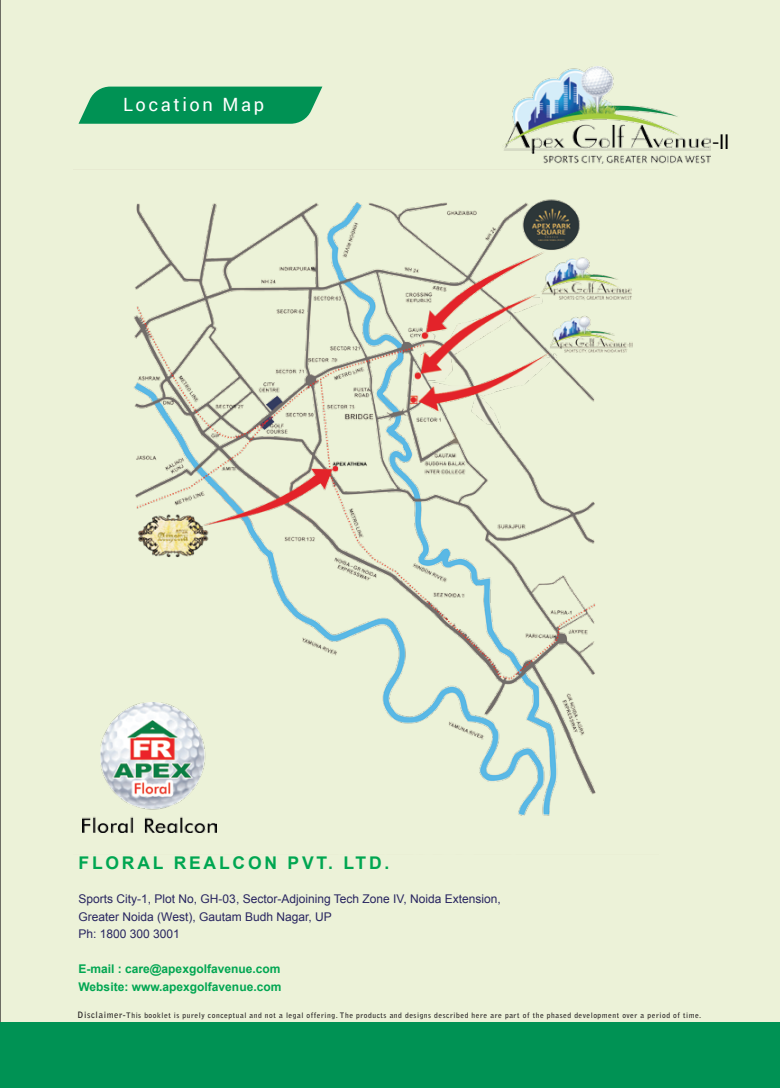
<style>
.page{position:relative;width:780px;height:1088px;background:#fff}
.page>*{position:absolute;margin:0;border:0;box-sizing:border-box;transform-origin:0 0}
.t1{font:21.75px "Myriad Pro";color:#010101}
.t2{font:18.25px "Roboto";letter-spacing:.14em;color:#fff}
.t3{font:700 17.5px "Arial";letter-spacing:.16em;color:#00a651}
.t4{font:12px/17.5px "Arial";color:#282560}
.t5{font:700 12px/17.5px "Arial";color:#00a651}
.t6{font:700 7.5px "Bell Gothic Std";letter-spacing:.07em;color:#231f20}
.s1{font-size:8.75px}
</style>
<div class="page">
<div style="left:0;top:0;width:780px;height:1023px;background:#ecf2d8"></div>
<div style="left:0;top:1023px;width:780px;height:65px;background:#009254"></div>
<svg style="left:78px;top:87px;width:244px;height:37px;background:#149a5f"></svg>
<img style="left:74px;top:169px;width:585px;height:685px">
<img style="left:501px;top:67px;width:209px;height:96px">
<img style="left:82px;top:702px;width:134px;height:130px">
<h2 class="t2" style="left:123px;top:92px;width:143px">Location Map</h2>
<h1 class="t1" style="left:712px;top:128px;width:19px">-II</h1>
<h3 class="t3" style="left:78px;top:851px;width:312px">FLORAL REALCON PVT. LTD.</h3>
<h3 class="t4" style="left:78px;top:890px;width:424px">Sports City-1, Plot No, GH-03, Sector-Adjoining Tech Zone IV, Noida Extension,<br>Greater Noida (West), Gautam Budh Nagar, UP<br>Ph: 1800 300 3001</h3>
<h3 class="t5" style="left:78px;top:960px;width:204px">E-mail : care@apexgolfavenue.com<br>Website: www.apexgolfavenue.com</h3>
<p class="t6" style="left:78px;top:1011px;width:625px"><span class="s1">Disclaimer-</span>This booklet is purely conceptual and not a legal offering. The products and designs described here are part of the phased development over a period of time.</p>
</div>
